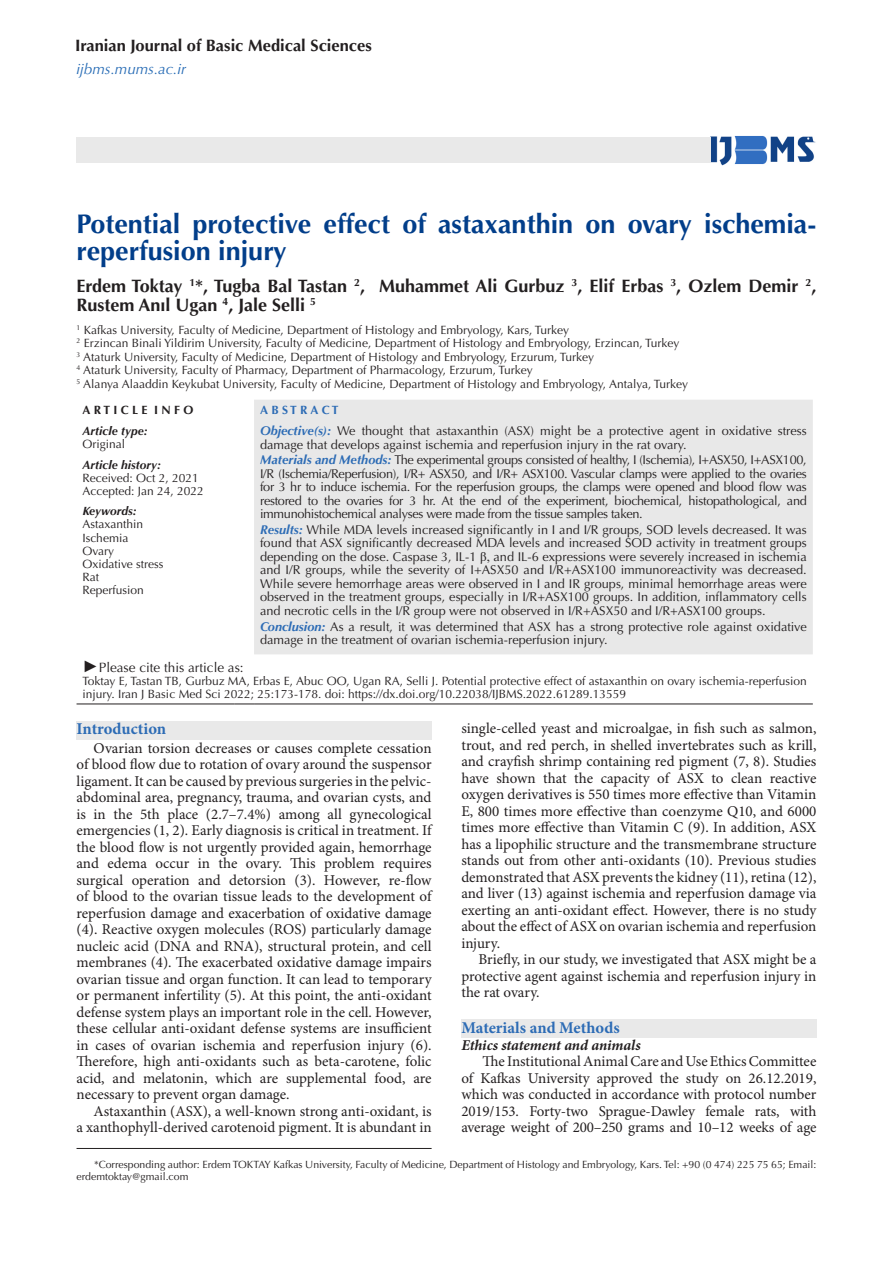
<style>
.page{position:relative;width:893px;height:1263px;background:#fff}
.page>*{position:absolute;margin:0;border:0;box-sizing:border-box;transform-origin:0 0}
.t1{font:700 27px/27px "Optima LT Std";color:#023e8a}
.t2{font:700 18px/19.5px "Optima LT Std";color:#231f20}
.t3{font:700 16.5px "Optima LT Std";color:#231f20}
.t4{font:700 16.5px "Minion Pro";color:#2d6cb5}
.t5{font:15px/16.5px "Minion Pro";letter-spacing:-.005em;color:#231f20;text-align:justify}
.t6{font:italic 700 15px "Minion Pro";letter-spacing:-.005em;color:#231f20}
.t7{font:italic 15px "Optima LT Std";color:#296db6}
.t8{font:13.5px "Optima LT Std";color:#231f20}
.t9{font:12.75px/13.5px "Optima LT Std";color:#231f20}
.Body_Text{font:12px/13px "Optima LT Std";color:#231f20}
.t10{font:italic 700 12px "Optima LT Std";color:#231f20}
.t11{font:700 12px "Optima LT Std";color:#231f20}
.t12{font:700 12px "Optima LT Std";color:#2d6cb5}
.t13{font:10.5px/12.6px "Optima LT Std";color:#231f20}
.s1{font-weight:700;font-style:italic;color:#2d6cb5}
.s2{font-family:"Times New Roman"}
.s3{font-family:"Times New Roman";font-style:italic;font-size:16.5px}
</style>
<div class="page">
<hr style="left:77px;top:1148px;width:355px;height:1px;background:#231f20">
<div style="left:254px;top:400px;width:559px;height:254px;background:#e8e8e8"></div>
<hr style="left:77px;top:703px;width:158px;height:1px;background:#231f20">
<svg style="left:235px;top:703px;width:19px;height:1px"></svg>
<hr style="left:254px;top:703px;width:559px;height:1px;background:#231f20">
<div style="left:77px;top:721px;width:355px;height:18px;background:#e9e9e9"></div>
<img style="left:710px;top:136px;width:106px;height:30px">
<div style="left:77px;top:137px;width:634px;height:26px;background:#e9e9e9"></div>
<div style="left:461px;top:1019px;width:355px;height:19px;background:#e9e9e9"></div>
<p class="t3" style="left:75px;top:36px;width:298px">Iranian Journal of Basic Medical Sciences</p>
<p class="t7" style="left:77px;top:61px;width:111px">ijbms.mums.ac.ir</p>
<p class="t1" style="left:77px;top:211px;width:741px">Potential protective effect of astaxanthin on ovary ischemia&shy;reperfusion injury</p>
<p class="t2" style="left:77px;top:276px;width:741px">Erdem Toktay <sup>1</sup>*, Tugba Bal Tastan <sup>2</sup>, Muhammet Ali Gurbuz <sup>3</sup>, Elif Erbas <sup>3</sup>, Ozlem Demir <sup>2</sup>,<br>Rustem Anıl Ugan <sup>4</sup>, Jale Selli <sup>5</sup></p>
<p class="Body_Text" style="left:77px;top:323px;width:494px"><sup>1</sup> Kafkas University, Faculty of Medicine, Department of Histology and Embryology, Kars, Turkey</p>
<p class="Body_Text" style="left:77px;top:337px;width:604px"><sup>2</sup> Erzincan Binali Yildirim University, Faculty of Medicine, Department of Histology and Embryology, Erzincan, Turkey</p>
<p class="Body_Text" style="left:77px;top:350px;width:519px"><sup>3</sup> Ataturk University, Faculty of Medicine, Department of Histology and Embryology, Erzurum, Turkey</p>
<p class="Body_Text" style="left:77px;top:364px;width:458px"><sup>4</sup> Ataturk University, Faculty of Pharmacy, Department of Pharmacology, Erzurum, Turkey</p>
<p class="Body_Text" style="left:77px;top:377px;width:613px"><sup>5</sup> Alanya Alaaddin Keykubat University, Faculty of Medicine, Department of Histology and Embryology, Antalya, Turkey</p>
<p class="t11" style="left:83px;top:402px;width:112px">A R T I C L E I N F O</p>
<p class="t12" style="left:260px;top:402px;width:80px">A B S T R A C T</p>
<p class="t10" style="left:83px;top:423px;width:67px">Article type:</p>
<p class="Body_Text" style="left:83px;top:437px;width:44px">Original</p>
<p class="t9" style="left:260px;top:424px;width:548px"><span class="s1">Objective(s):</span> We thought that astaxanthin (ASX) might be a protective agent in oxidative stress damage that develops against ischemia and reperfusion injury in the rat ovary.</p>
<p class="t9" style="left:260px;top:453px;width:548px;text-align:justify"><span class="s1">Materials and Methods:</span> The experimental groups consisted of healthy, I (Ischemia), I+ASX50, I+ASX100, I/R (Ischemia/Reperfusion), I/R+ ASX50, and I/R+ ASX100. Vascular clamps were applied to the ovaries for 3 hr to induce ischemia. For the reperfusion groups, the clamps were opened and blood flow was restored to the ovaries for 3 hr. At the end of the experiment, biochemical, histopathological, and immunohistochemical analyses were made from the tissue samples taken.</p>
<p class="t9" style="left:260px;top:523px;width:548px;text-align:justify"><span class="s1">Results:</span> While MDA levels increased significantly in I and I/R groups, SOD levels decreased. It was found that ASX significantly decreased MDA levels and increased SOD activity in treatment groups depending on the dose. Caspase 3, IL-1 <span class="s2">β,</span> and IL-6 expressions were severely increased in ischemia and I/R groups, while the severity of I+ASX50 and I/R+ASX100 immunoreactivity was decreased.<br>While severe hemorrhage areas were observed in I and IR groups, minimal hemorrhage areas were observed in the treatment groups, especially in I/R+ASX100 groups. In addition, inflammatory cells and necrotic cells in the I/R group were not observed in I/R+ASX50 and I/R+ASX100 groups.</p>
<p class="t9" style="left:260px;top:620px;width:548px"><span class="s1">Conclusion:</span> As a result, it was determined that ASX has a strong protective role against oxidative damage in the treatment of ovarian ischemia-reperfusion injury.</p>
<p class="t10" style="left:83px;top:457px;width:80px">Article history:</p>
<p class="Body_Text" style="left:83px;top:471px;width:118px">Received: Oct 2, 2021</p>
<p class="Body_Text" style="left:83px;top:484px;width:123px">Accepted: Jan 24, 2022</p>
<p class="t10" style="left:83px;top:504px;width:56px">Keywords:</p>
<p class="Body_Text" style="left:83px;top:518px;width:62px">Astaxanthin</p>
<p class="Body_Text" style="left:83px;top:531px;width:47px">Ischemia</p>
<p class="Body_Text" style="left:83px;top:544px;width:33px">Ovary</p>
<p class="Body_Text" style="left:83px;top:557px;width:82px">Oxidative stress</p>
<p class="Body_Text" style="left:83px;top:570px;width:18px">Rat</p>
<p class="Body_Text" style="left:83px;top:583px;width:63px">Reperfusion</p>
<p class="t8" style="left:83px;top:659px;width:163px"><span class="s3">►</span>Please cite this article as:</p>
<p class="Body_Text" style="left:83px;top:674px;width:726px">Toktay E, Tastan TB, Gurbuz MA, Erbas E, Abuc OO, Ugan RA, Selli J. Potential protective effect of astaxanthin on ovary ischemia-reperfusion injury. Iran J Basic Med Sci 2022; 25:173-178. doi: https://dx.doi.org/10.22038/IJBMS.2022.61289.13559</p>
<p class="t4" style="left:77px;top:717px;width:91px">Introduction</p>
<p class="t5" style="left:77px;top:740px;width:357px;text-indent:17px">Ovarian torsion decreases or causes complete cessation of blood flow due to rotation of ovary around the suspensor ligament. It can be caused by previous surgeries in the pelvic&shy;abdominal area, pregnancy, trauma, and ovarian cysts, and is in the 5th place (2.7–7.4%) among all gynecological emergencies (1, 2). Early diagnosis is critical in treatment. If the blood flow is not urgently provided again, hemorrhage and edema occur in the ovary. This problem requires surgical operation and detorsion (3). However, re-flow of blood to the ovarian tissue leads to the development of reperfusion damage and exacerbation of oxidative damage (4). Reactive oxygen molecules (ROS) particularly damage nucleic acid (DNA and RNA), structural protein, and cell membranes (4). The exacerbated oxidative damage impairs ovarian tissue and organ function. It can lead to temporary or permanent infertility (5). At this point, the anti-oxidant defense system plays an important role in the cell. However, these cellular anti-oxidant defense systems are insufficient in cases of ovarian ischemia and reperfusion injury (6).<br>Therefore, high anti-oxidants such as beta-carotene, folic acid, and melatonin, which are supplemental food, are necessary to prevent organ damage.</p>
<p class="t5" style="left:77px;top:1103px;width:357px;text-align:right">Astaxanthin (ASX), a well-known strong anti-oxidant, is<br>a xanthophyll-derived carotenoid pigment. It is abundant in</p>
<p class="t5" style="left:461px;top:721px;width:357px">single-celled yeast and microalgae, in fish such as salmon, trout, and red perch, in shelled invertebrates such as krill, and crayfish shrimp containing red pigment (7, 8). Studies have shown that the capacity of ASX to clean reactive oxygen derivatives is 550 times more effective than Vitamin E, 800 times more effective than coenzyme Q10, and 6000 times more effective than Vitamin C (9). In addition, ASX has a lipophilic structure and the transmembrane structure stands out from other anti-oxidants (10). Previous studies demonstrated that ASX prevents the kidney (11), retina (12), and liver (13) against ischemia and reperfusion damage via exerting an anti-oxidant effect. However, there is no study about the effect of ASX on ovarian ischemia and reperfusion injury.</p>
<p class="t5" style="left:461px;top:952px;width:357px;text-indent:17px">Briefly, in our study, we investigated that ASX might be a protective agent against ischemia and reperfusion injury in the rat ovary.</p>
<p class="t4" style="left:461px;top:1016px;width:160px">Materials and Methods</p>
<p class="t6" style="left:461px;top:1034px;width:181px">Ethics statement and animals</p>
<p class="t5" style="left:461px;top:1054px;width:357px;text-indent:21px">The Institutional Animal Care and Use Ethics Committee of Kafkas University approved the study on 26.12.2019, which was conducted in accordance with protocol number 2019/153. Forty-two Sprague-Dawley female rats, with average weight of 200–250 grams and 10–12 weeks of age</p>
<p class="t13" style="left:77px;top:1158px;width:741px;text-indent:18px">*Corresponding author: Erdem TOKTAY Kafkas University, Faculty of Medicine, Department of Histology and Embryology, Kars. Tel: +90 (0 474) 225 75 65; Email: erdemtoktay@gmail.com</p>
</div>
